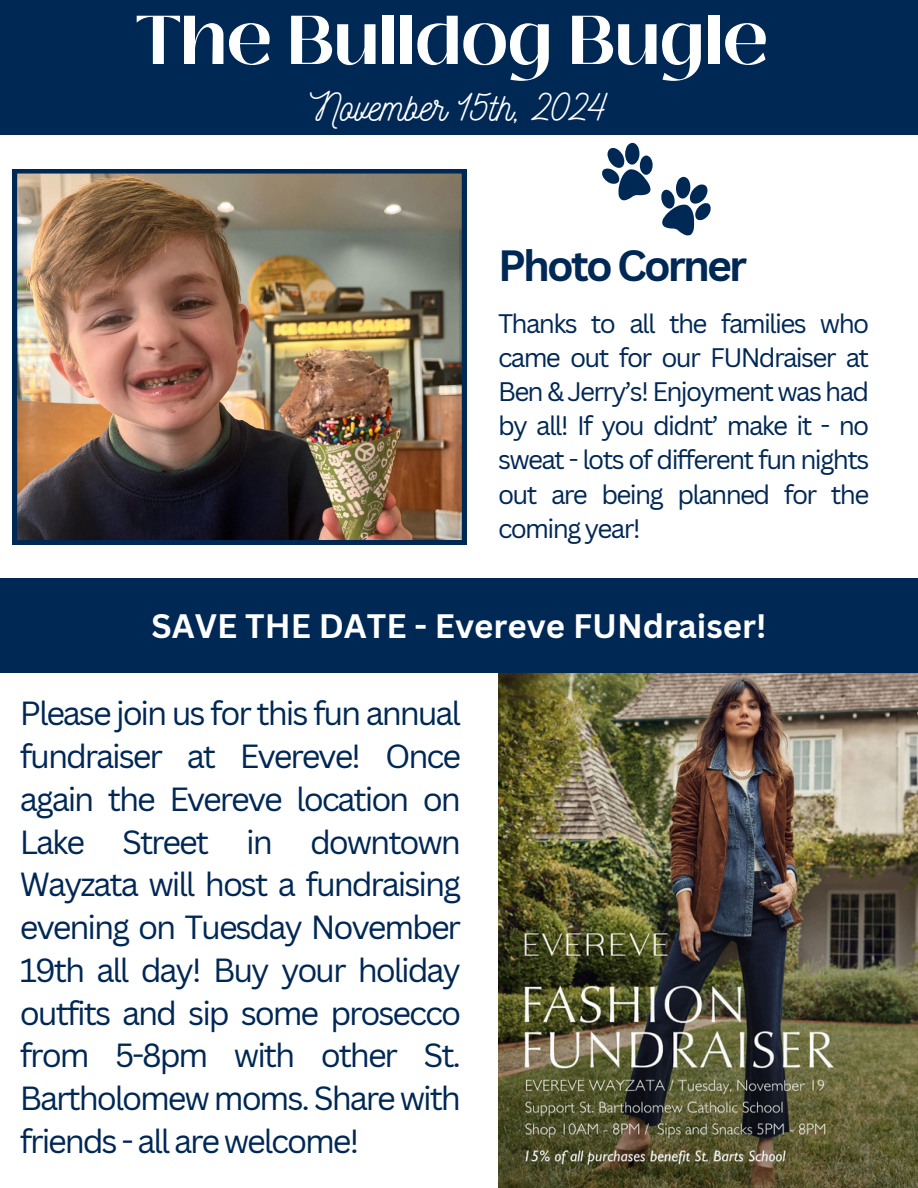
<style>
.page{position:relative;width:918px;height:1188px;background:#fff}
.page>*{position:absolute;margin:0;border:0;box-sizing:border-box;transform-origin:0 0}
.t1{font:700 68.85px "Black Mango";color:#fff}
.t2{font:700 42.6px "Canva Sans";letter-spacing:-.065em;color:#002855}
.t3{font:39px "Nickainley";color:#fff}
.t4{font:700 33px "Canva Sans";color:#fff}
.t5{font:32.55px/42.8px "Canva Sans";letter-spacing:-.065em;color:#002855;text-align:justify}
.t6{font:26.1px/34.2px "Canva Sans";letter-spacing:-.065em;color:#002855;text-align:justify}
</style>
<div class="page">
<div style="left:0;top:0;width:918px;height:135px;background:#002855"></div>
<svg style="left:602px;top:143px;width:51px;height:57px"></svg>
<svg style="left:661px;top:177px;width:50px;height:58px"></svg>
<img style="left:13px;top:169px;width:453px;height:376px">
<div style="left:0;top:579px;width:918px;height:94px;background:#002855"></div>
<img style="left:498px;top:673px;width:420px;height:515px">
<p class="t1" style="left:136px;top:-12px;width:634px">The Bulldog Bugle</p>
<h2 class="t3" style="left:310px;top:82px;width:299px">November 15th, 2024</h2>
<p class="t2" style="left:498px;top:235px;width:251px">Photo Corner</p>
<p class="t6" style="left:498px;top:305px;width:373px">Thanks to all the families who came out for our FUNdraiser at Ben &amp; Jerry’s! Enjoyment was had by all! If you didnt’ make it - no sweat - lots of different fun nights out are being planned for the coming year!</p>
<p class="t4" style="left:152px;top:603px;width:616px">SAVE THE DATE - Evereve FUNdraiser!</p>
<h5 class="t5" style="left:20px;top:691px;width:443px">Please join us for this fun annual fundraiser at Evereve! Once again the Evereve location on Lake Street in downtown Wayzata will host a fundraising evening on Tuesday November 19th all day! Buy your holiday outfits and sip some prosecco from 5-8pm with other St.<br>Bartholomew moms. Share with friends - all are welcome!</h5>
</div>
